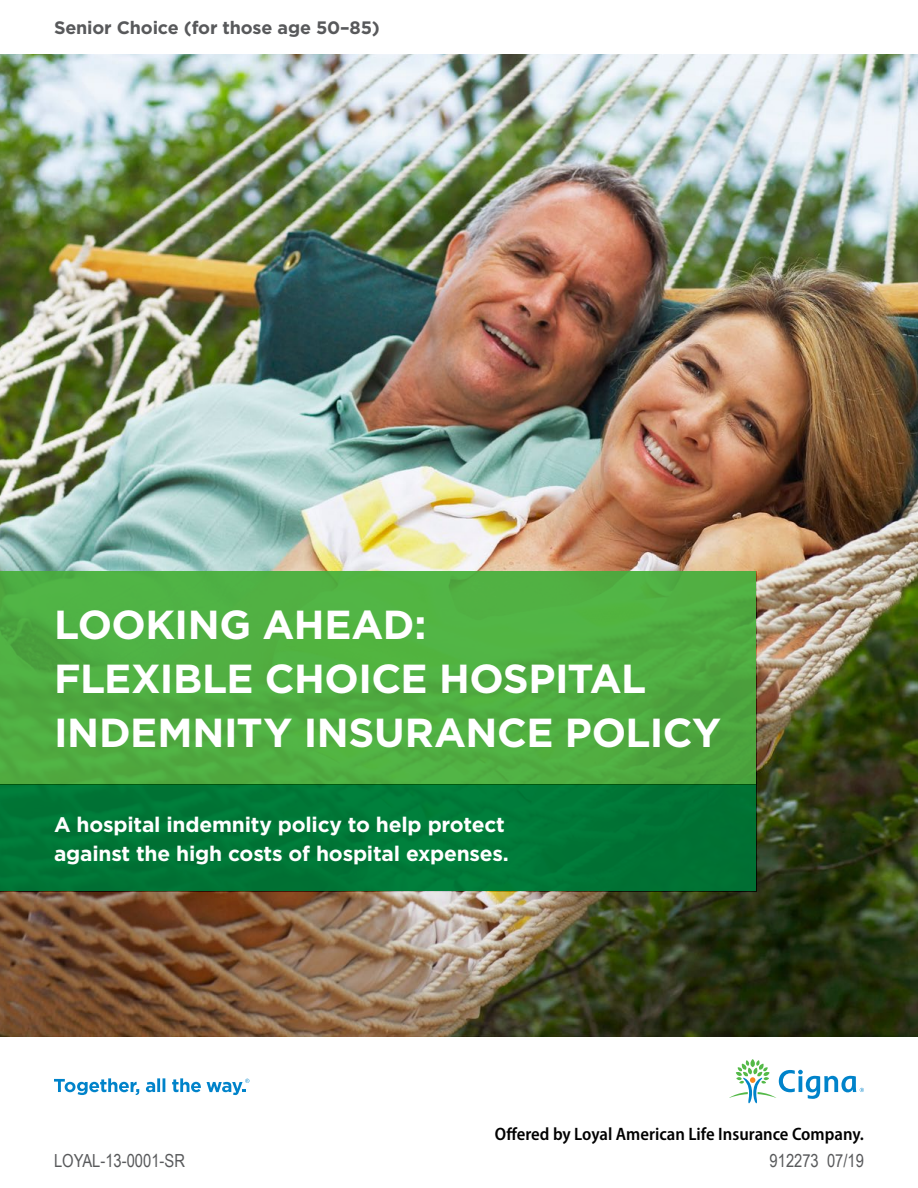
<style>
.page{position:relative;width:918px;height:1188px;background:#fff}
.page>*{position:absolute;margin:0;border:0;box-sizing:border-box;transform-origin:0 0}
.t1{font:700 40.5px/54px "Gotham";letter-spacing:-.01em;color:#fff}
.t2{font:700 21px/28.5px "Gotham";letter-spacing:-.01em;color:#fff}
.t3{font:600 semi-condensed 18px "Myriad Pro";color:#000}
.t4{font:700 18px "Gotham";letter-spacing:-.01em;color:#58595b}
.t5{font:18px "Arial Narrow";color:#58595b}
</style>
<div class="page">
<img style="left:0;top:54px;width:918px;height:982px">
<div style="left:0;top:572px;width:756px;height:213px;background:#50b042"></div>
<div style="left:0;top:785px;width:756px;height:106px;background:#007637"></div>
<svg style="left:54px;top:1078px;width:85px;height:17px"></svg>
<svg style="left:146px;top:1078px;width:19px;height:14px"></svg>
<svg style="left:172px;top:1078px;width:29px;height:14px"></svg>
<svg style="left:207px;top:1079px;width:42px;height:16px"></svg>
<svg style="left:729px;top:1059px;width:135px;height:44px"></svg>
<p class="t4" style="left:54px;top:16px;width:327px">Senior Choice (for those age 50–85)</p>
<h1 class="t1" style="left:54px;top:597px;width:669px">LOOKING AHEAD:<br>FLEXIBLE CHOICE HOSPITAL<br>INDEMNITY INSURANCE POLICY</h1>
<p class="t2" style="left:54px;top:811px;width:456px">A hospital indemnity policy to help protect against the high costs of hospital expenses.</p>
<p class="t3" style="left:495px;top:1124px;width:371px">Offered by Loyal American Life Insurance Company.</p>
<p class="t5" style="left:54px;top:1147px;width:133px">LOYAL-13-0001-SR</p>
<p class="t5" style="left:770px;top:1147px;width:96px">912273 07/19</p>
</div>
